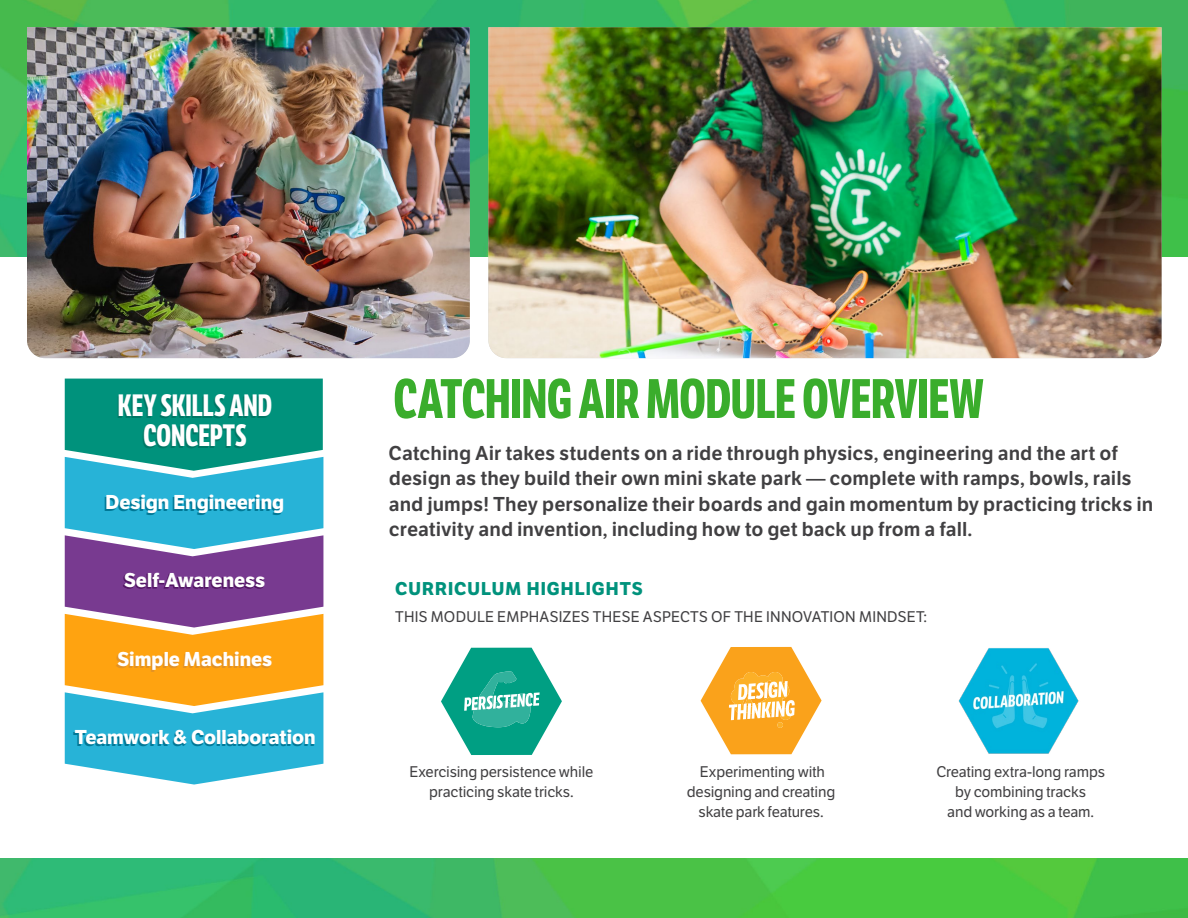
<style>
.page{position:relative;width:1188px;height:918px;background:#fff}
.page>*{position:absolute;margin:0;border:0;box-sizing:border-box;transform-origin:0 0}
.t1{font:700 54px "LFT Etica Compressed";letter-spacing:-.005em;color:#3aad2c}
.t2{font:700 30px/30px "LFT Etica Compressed";color:#fff;text-align:center}
.t3{font:19.5px/25.5px "LFT Etica SB";color:#414042}
.t4{font:700 19.5px "LFT Etica";letter-spacing:.005em;color:#fff}
.t5{font:700 18px "LFT Etica";letter-spacing:.055em;color:#00927c}
.t6{font:15px/20.2px "LFT Etica";letter-spacing:-.01em;color:#414042;text-align:center}
.t7{font:15px "LFT Etica";letter-spacing:.015em;color:#414042}
</style>
<div class="page">
<img style="left:0;top:858px;width:1188px;height:60px">
<hr style="left:693px;top:893px;width:36px;height:1px;background:#cde7f1">
<img style="left:0;top:0;width:1188px;height:257px">
<img style="left:27px;top:27px;width:443px;height:331px">
<img style="left:488px;top:27px;width:674px;height:331px">
<svg style="left:701px;top:647px;width:121px;height:107px"></svg>
<svg style="left:441px;top:648px;width:121px;height:107px"></svg>
<svg style="left:65px;top:379px;width:258px;height:406px;background:#689b99"></svg>
<img style="left:958px;top:648px;width:121px;height:106px">
<h2 class="t2" style="left:118px;top:391px;width:156px">KEY SKILLS AND<br>CONCEPTS</h2>
<p class="t4" style="left:105px;top:491px;width:180px">Design Engineering</p>
<p class="t4" style="left:124px;top:568px;width:143px">Self-Awareness</p>
<p class="t4" style="left:117px;top:648px;width:156px">Simple Machines</p>
<p class="t4" style="left:75px;top:725px;width:242px">Teamwork &amp; Collaboration</p>
<h1 class="t1" style="left:394px;top:367px;width:592px">CATCHING AIR MODULE OVERVIEW</h1>
<p class="t3" style="left:389px;top:440px;width:766px">Catching Air takes students on a ride through physics, engineering and the art of design as they build their own mini skate park — complete with ramps, bowls, rails and jumps! They personalize their boards and gain momentum by practicing tricks in creativity and invention, including how to get back up from a fall.</p>
<p class="t5" style="left:395px;top:577px;width:249px">CURRICULUM HIGHLIGHTS</p>
<p class="t7" style="left:395px;top:607px;width:534px">THIS MODULE EMPHASIZES THESE ASPECTS OF THE INNOVATION MINDSET:</p>
<p class="t6" style="left:410px;top:762px;width:185px">Exercising persistence while practicing skate tricks.</p>
<p class="t6" style="left:687px;top:762px;width:150px">Experimenting with designing and creating skate park features.</p>
<p class="t6" style="left:936px;top:762px;width:170px">Creating extra-long ramps by combining tracks<br>and working as a team.</p>
</div>
